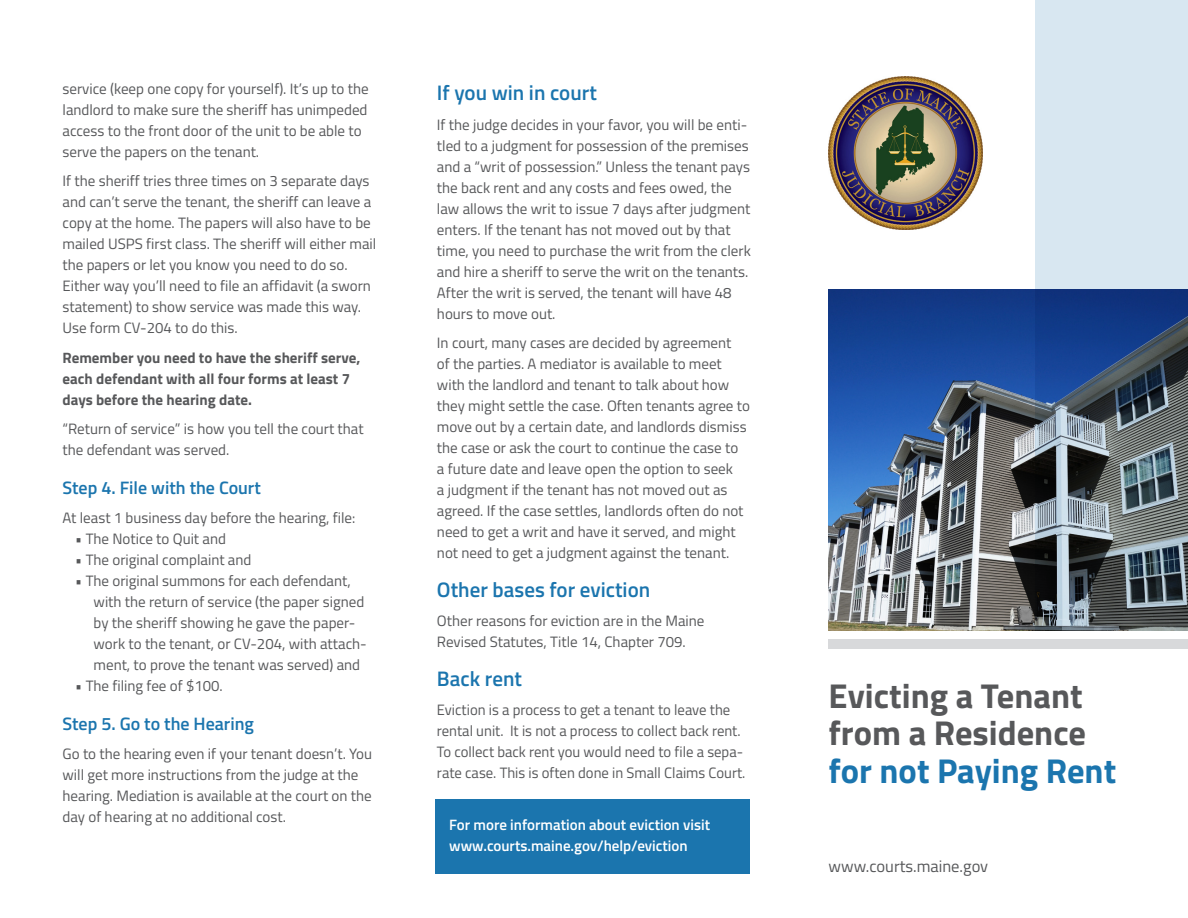
<style>
.page{position:relative;width:1188px;height:918px;background:#fff}
.page>*{position:absolute;margin:0;border:0;box-sizing:border-box;transform-origin:0 0}
.Company_Heading{font:700 34.5px "Titillium Web";color:#57585a}
.Company_Heading-2{font:700 34.5px "Titillium Web";color:#1b75ae}
.Lorem_8ptx{font:600 21px "Titillium Web";color:#1b75ae}
.Lorem_8ptx-2{font:600 18px "Titillium Web";color:#1b75ae}
.Company_Website{font:16.5px "Titillium Web";color:#57585a}
.Lorem_8ptx-3{font:15px/21px "Titillium Web";color:#57585a}
.Lorem_8ptx-4{font:700 15px/21px "Titillium Web";color:#57585a}
.Address{font:600 15px/21px "Titillium Web";color:#fff}
</style>
<div class="page">
<img style="left:829px;top:290px;width:206px;height:341px">
<svg style="left:1035px;top:0;width:153px;height:631px;background:#8c9cac"></svg>
<div style="left:435px;top:799px;width:315px;height:75px;background:#1b75ae"></div>
<div style="left:828px;top:639px;width:360px;height:10px;background:#d8d9db"></div>
<img style="left:829px;top:76px;width:153px;height:154px">
<p class="Lorem_8ptx-3" style="left:63px;top:77px;width:308px">service (keep one copy for yourself). It’s up to the landlord to make sure the sheriff has unimpeded access to the front door of the unit to be able to serve the papers on the tenant.</p>
<p class="Lorem_8ptx-3" style="left:63px;top:170px;width:315px">If the sheriff tries three times on 3 separate days and can’t serve the tenant, the sheriff can leave a copy at the home. The papers will also have to be mailed USPS first class. The sheriff will either mail the papers or let you know you need to do so.<br>Either way you’ll need to file an affidavit (a sworn statement) to show service was made this way.<br>Use form CV-204 to do this.</p>
<p class="Lorem_8ptx-4" style="left:63px;top:346px;width:299px">Remember you need to have the sheriff serve, each defendant with all four forms at least 7 days before the hearing date.</p>
<p class="Lorem_8ptx-3" style="left:63px;top:418px;width:303px">“Return of service” is how you tell the court that the defendant was served.</p>
<p class="Lorem_8ptx-2" style="left:63px;top:474px;width:200px">Step 4. File with the Court</p>
<p class="Lorem_8ptx-3" style="left:63px;top:507px;width:294px">At least 1 business day before the hearing, file:</p>
<p class="Lorem_8ptx-3" style="left:75px;top:528px;width:152px">• The Notice to Quit and</p>
<p class="Lorem_8ptx-3" style="left:75px;top:549px;width:178px">• The original complaint and</p>
<p class="Lorem_8ptx-3" style="left:94px;top:570px;width:275px;text-indent:-18px">• The original summons for each defendant, with the return of service (the paper signed by the sheriff showing he gave the paper&shy;work to the tenant, or CV-204, with attach&shy;ment, to prove the tenant was served) and</p>
<p class="Lorem_8ptx-3" style="left:75px;top:675px;width:149px">• The filing fee of $100.</p>
<p class="Lorem_8ptx-2" style="left:63px;top:710px;width:193px">Step 5. Go to the Hearing</p>
<p class="Lorem_8ptx-3" style="left:63px;top:743px;width:311px">Go to the hearing even if your tenant doesn’t. You will get more instructions from the judge at the hearing. Mediation is available at the court on the day of hearing at no additional cost.</p>
<p class="Lorem_8ptx" style="left:437px;top:77px;width:161px">If you win in court</p>
<p class="Lorem_8ptx-3" style="left:437px;top:113px;width:315px">If the judge decides in your favor, you will be enti&shy;tled to a judgment for possession of the premises and a “writ of possession.” Unless the tenant pays the back rent and any costs and fees owed, the law allows the writ to issue 7 days after judgment enters. If the tenant has not moved out by that time, you need to purchase the writ from the clerk and hire a sheriff to serve the writ on the tenants.<br>After the writ is served, the tenant will have 48 hours to move out.</p>
<p class="Lorem_8ptx-3" style="left:437px;top:332px;width:315px">In court, many cases are decided by agreement<br>of the parties. A mediator is available to meet with the landlord and tenant to talk about how they might settle the case. Often tenants agree to move out by a certain date, and landlords dismiss the case or ask the court to continue the case to<br>a future date and leave open the option to seek<br>a judgment if the tenant has not moved out as agreed. If the case settles, landlords often do not need to get a writ and have it served, and might not need to get a judgment against the tenant.</p>
<p class="Lorem_8ptx" style="left:437px;top:574px;width:215px">Other bases for eviction</p>
<p class="Lorem_8ptx-3" style="left:437px;top:610px;width:269px">Other reasons for eviction are in the Maine<br>Revised Statutes, Title 14, Chapter 709.</p>
<p class="Lorem_8ptx" style="left:437px;top:663px;width:87px">Back rent</p>
<p class="Lorem_8ptx-3" style="left:437px;top:699px;width:310px">Eviction is a process to get a tenant to leave the rental unit. It is not a process to collect back rent.<br>To collect back rent you would need to file a sepa&shy;rate case. This is often done in Small Claims Court.</p>
<p class="Address" style="left:449px;top:814px;width:262px">For more information about eviction visit www.courts.maine.gov/help/eviction</p>
<p class="Company_Heading" style="left:829px;top:669px;width:256px">Evicting a Tenant</p>
<p class="Company_Heading" style="left:829px;top:707px;width:259px">from a Residence</p>
<p class="Company_Heading-2" style="left:829px;top:744px;width:289px">for not Paying Rent</p>
<p class="Company_Website" style="left:829px;top:855px;width:161px">www.courts.maine.gov</p>
</div>
